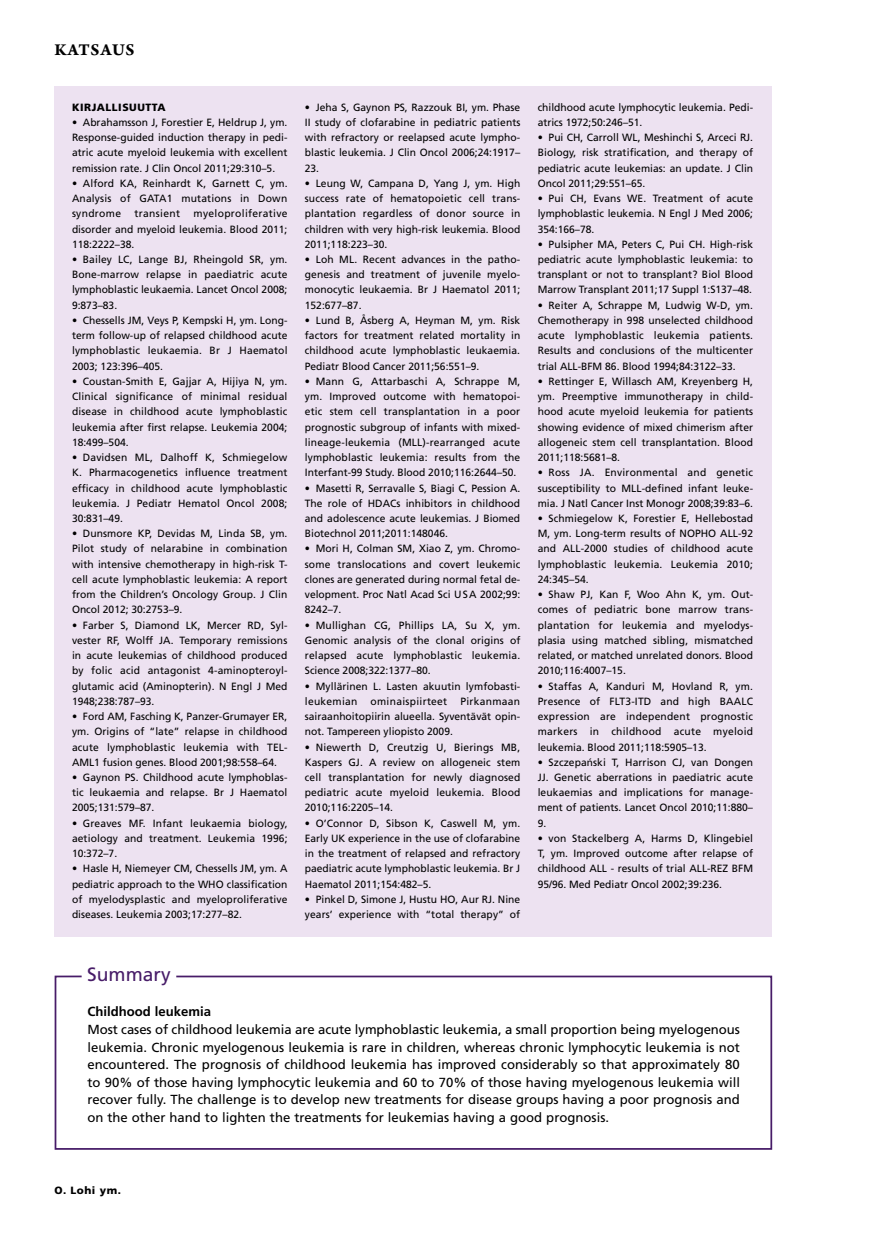
<style>
.page{position:relative;width:874px;height:1241px;background:#fff}
.page>*{position:absolute;margin:0;border:0;box-sizing:border-box;transform-origin:0 0}
.t1{font:19.25px "Frutiger LT Std";color:#471c68}
.t2{font:17.5px "Arno Pro Bold Sm Text";letter-spacing:.04em;color:#000}
.t3{font:13.12px/17.5px "Frutiger LT Std";color:#000;text-align:justify}
.t4{font:700 13.12px "Frutiger LT Std";color:#000}
.t5{font:10.5px/15.2px "Frutiger LT Std";color:#000;text-align:justify}
.t6{font:900 10.5px "Frutiger LT Std";letter-spacing:.05em;color:#000}
.t7{font:10.5px "Frutiger LT Std";letter-spacing:.03em;color:#000}
.s1{font-family:"Myriad Pro";font-size:11.03px}
</style>
<div class="page">
<div style="left:55px;top:87px;width:716px;height:849px;background:#ede2f1"></div>
<svg style="left:54px;top:975px;width:718px;height:175px"></svg>
<h2 class="t2" style="left:55px;top:39px;width:81px">KATSAUS</h2>
<p class="t6" style="left:72px;top:101px;width:33px">KI RJALLISUU</p>
<p class="t6" style="left:145px;top:101px;width:21px">TTA</p>
<p class="t5" style="left:72px;top:115px;width:217px">• Abrahamsson J, Forestier E, Heldrup J, ym.<br>Response-guided induction therapy in pedi&shy;atric acute myeloid leukemia with excellent remission rate. J Clin Oncol 2011;29:310–5.</p>
<p class="t5" style="left:72px;top:175px;width:217px">• Alford KA, Reinhardt K, Garnett C, ym.<br>Analysis of GATA1 mutations in Down syndrome</p>
<p class="t5" style="left:72px;top:206px;width:217px;text-indent:121px">myeloproliferative disorder and myeloid leukemia. Blood 2011; 118:2222–38.</p>
<p class="t5" style="left:72px;top:252px;width:217px">• Bailey LC, Lange BJ, Rheingold SR, ym.<br>Bone-marrow relapse in paediatric acute lymphoblastic leukaemia. Lancet Oncol 2008; 9:873–83.</p>
<p class="t5" style="left:72px;top:313px;width:217px">• Chessells JM, Veys P, Kempski H, ym. Long&shy;term follow-up of relapsed childhood acute lymphoblastic leukaemia. Br J Haematol 2003; 123:396–405.</p>
<p class="t5" style="left:72px;top:373px;width:217px">• Coustan-Smith E, Gajjar A, Hijiya N, ym.<br>Clinical significance of minimal residual disease in childhood acute lymphoblastic leukemia after first relapse. Leukemia 2004; 18:499–504.</p>
<p class="t5" style="left:72px;top:450px;width:217px">• Davidsen ML, Dalhoff K, Schmiegelow K. Pharmacogenetics influence treatment efficacy in childhood acute lymphoblastic leukemia. J Pediatr Hematol Oncol 2008; 30:831–49.</p>
<p class="t5" style="left:72px;top:526px;width:217px">• Dunsmore KP, Devidas M, Linda SB, ym.<br>Pilot study of nelarabine in combination with intensive chemotherapy in high-risk T&shy;cell acute lymphoblastic leukemia: A report from the Children’s Oncology Group. J Clin Oncol 2012; 30:2753–9.</p>
<p class="t5" style="left:72px;top:617px;width:217px">• Farber S, Diamond LK, Mercer RD, Syl&shy;vester RF, Wolff JA. Temporary remissions in acute leukemias of childhood produced by folic acid antagonist 4-aminopteroyl&shy;glutamic acid (Aminopterin). N Engl J Med 1948;238:787–93.</p>
<p class="t5" style="left:72px;top:708px;width:217px">• Ford AM, Fasching K, Panzer-Grumayer ER, ym. Origins of “late” relapse in childhood acute lymphoblastic leukemia with TEL-AML1 fusion genes. Blood 2001;98:558–64.</p>
<p class="t5" style="left:72px;top:769px;width:217px">• Gaynon PS. Childhood acute lymphoblas&shy;tic leukaemia and relapse. Br J Haematol 2005;131:579–87.</p>
<p class="t5" style="left:72px;top:815px;width:217px">• Greaves MF. Infant leukaemia biology, aetiology and treatment. Leukemia 1996; 10:372–7.</p>
<p class="t5" style="left:72px;top:861px;width:217px">• Hasle H, Niemeyer CM, Chessells JM, ym. A pediatric approach to the WHO classification of myelodysplastic and myeloproliferative diseases. Leukemia 2003;17:277–82.</p>
<p class="t7" style="left:135px;top:207px;width:47px">transient</p>
<p class="t5" style="left:305px;top:99px;width:217px">• Jeha S, Gaynon PS, Razzouk BI, ym. Phase II study of clofarabine in pediatric patients with refractory or reelapsed acute lympho&shy;blastic leukemia. J Clin Oncol 2006;24:1917– 23.</p>
<p class="t5" style="left:305px;top:175px;width:217px">• Leung W, Campana D, Yang J, ym. High success rate of hematopoietic cell trans&shy;plantation regardless of donor source in children with very high-risk leukemia. Blood 2011;118:223–30.</p>
<p class="t5" style="left:305px;top:252px;width:217px">• Loh ML. Recent advances in the patho&shy;genesis and treatment of juvenile myelo&shy;monocytic leukaemia. Br J Haematol 2011; 152:677–87.</p>
<p class="t5" style="left:305px;top:313px;width:217px">• Lund B, Åsberg A, Heyman M, ym. Risk factors for treatment related mortality in childhood acute lymphoblastic leukaemia.<br>Pediatr Blood Cancer 2011;56:551–9.</p>
<p class="t5" style="left:305px;top:373px;width:217px">• Mann G, Attarbaschi A, Schrappe M, ym. Improved outcome with hematopoi&shy;etic stem cell transplantation in a poor prognostic subgroup of infants with mixed&shy;lineage-leukemia (MLL)-rearranged acute lymphoblastic leukemia: results from the Interfant-99 Study. Blood 2010;116:2644–50.</p>
<p class="t5" style="left:305px;top:480px;width:217px">• Masetti R, Serravalle S, Biagi C, Pession A.<br>The role of HDACs inhibitors in childhood and adolescence acute leukemias. J Biomed Biotechnol 2011;2011:148046.</p>
<p class="t5" style="left:305px;top:541px;width:217px">• Mori H, Colman SM, Xiao Z, ym. Chromo&shy;some translocations and covert leukemic clones are generated during normal fetal de&shy;velopment. Proc Natl Acad Sci USA 2002;99:<br>8242–7.</p>
<p class="t5" style="left:305px;top:617px;width:217px">• Mullighan CG, Phillips LA, Su X, ym.<br>Genomic analysis of the clonal origins of relapsed acute lymphoblastic leukemia.<br>Science 2008;322:1377–80.</p>
<p class="t5" style="left:305px;top:678px;width:217px">• Myllärinen L. Lasten akuutin lymfobasti&shy;leukemian ominaispiirteet Pirkanmaan sairaanhoitopiirin alueella. Syventävät opin&shy;not. Tampereen yliopisto 2009.</p>
<p class="t5" style="left:305px;top:739px;width:217px">• Niewerth D, Creutzig U, Bierings MB, Kaspers GJ. A review on allogeneic stem cell transplantation for newly diagnosed pediatric acute myeloid leukemia. Blood 2010;116:2205–14.</p>
<p class="t5" style="left:305px;top:815px;width:217px">• O’Connor D, Sibson K, Caswell M, ym.<br>Early UK experience in the use of clofarabine in the treatment of relapsed and refractory paediatric acute lymphoblastic leukemia. Br J Haematol 2011;154:482–5.</p>
<p class="t5" style="left:305px;top:891px;width:217px">• Pinkel D, Simone J, Hustu HO, Aur RJ. Nine years’ experience with “total therapy” of</p>
<p class="t5" style="left:537px;top:99px;width:217px">childhood acute lymphocytic leukemia. Pedi&shy;atrics 1972;50:246–51.</p>
<p class="t5" style="left:537px;top:130px;width:217px">• Pui CH, Carroll WL, Meshinchi S, Arceci RJ.<br>Biology, risk stratification, and therapy of pediatric acute leukemias: an update. J Clin Oncol 2011;29:551–65.</p>
<p class="t5" style="left:537px;top:191px;width:217px">• Pui CH, Evans WE. Treatment of acute lymphoblastic leukemia. N Engl J Med 2006; 354:166–78.</p>
<p class="t5" style="left:537px;top:236px;width:217px">• Pulsipher MA, Peters C, Pui CH. High-risk pediatric acute lymphoblastic leukemia: to transplant or not to transplant? Biol Blood Marrow Transplant 2011;17 Suppl 1:S137–48.</p>
<p class="t5" style="left:537px;top:297px;width:217px">• Reiter A, Schrappe M, Ludwig W-D, ym.<br>Chemotherapy in 998 unselected childhood acute lymphoblastic leukemia patients.<br>Results and conclusions of the multicenter trial ALL-BFM 86. Blood 1994;84:3122–33.</p>
<p class="t5" style="left:537px;top:373px;width:217px">• Rettinger E, Willasch AM, Kreyenberg H, ym. Preemptive immunotherapy in child&shy;hood acute myeloid leukemia for patients showing evidence of mixed chimerism after allogeneic stem cell transplantation. Blood 2011;118:5681–8.</p>
<p class="t5" style="left:537px;top:465px;width:217px">• Ross JA. Environmental and genetic susceptibility to MLL-defined infant leuke&shy;mia. J Natl Cancer Inst Monogr 2008;39:83–6.</p>
<p class="t5" style="left:537px;top:510px;width:217px">• Schmiegelow K, Forestier E, Hellebostad M, ym. Long-term results of NOPHO ALL-92 and ALL-2000 studies of childhood acute lymphoblastic leukemia. Leukemia 2010; 24:345–54.</p>
<p class="t5" style="left:537px;top:587px;width:217px">• Shaw PJ, Kan F, Woo Ahn K, ym. Out&shy;comes of pediatric bone marrow trans&shy;plantation for leukemia and myelodys&shy;plasia using matched sibling, mismatched related, or matched unrelated donors. Blood 2010;116:4007–15.</p>
<p class="t5" style="left:537px;top:678px;width:217px">• Staffas A, Kanduri M, Hovland R, ym.<br>Presence of FLT3-ITD and high BAALC expression are independent prognostic markers in childhood acute myeloid leukemia. Blood 2011;118:5905–13.</p>
<p class="t5" style="left:537px;top:754px;width:217px">• Szczepa<span class="s1">ń</span>ski T, Harrison CJ, van Dongen JJ. Genetic aberrations in paediatric acute leukaemias and implications for manage&shy;ment of patients. Lancet Oncol 2010;11:880– 9.</p>
<p class="t5" style="left:537px;top:830px;width:217px">• von Stackelberg A, Harms D, Klingebiel T, ym. Improved outcome after relapse of childhood ALL - results of trial ALL-REZ BFM 95/96. Med Pediatr Oncol 2002;39:236.</p>
<h1 class="t1" style="left:87px;top:963px;width:85px">Summary</h1>
<p class="t4" style="left:87px;top:1004px;width:125px">Childhood leukemia</p>
<p class="t3" style="left:87px;top:1020px;width:653px">Most cases of childhood leukemia are acute lymphoblastic leukemia, a small proportion being myelogenous leukemia. Chronic myelogenous leukemia is rare in children, whereas chronic lymphocytic leukemia is not encountered. The prognosis of childhood leukemia has improved considerably so that approximately 80 to 90% of those having lymphocytic leukemia and 60 to 70% of those having myelogenous leukemia will recover fully. The challenge is to develop new treatments for disease groups having a poor prognosis and on the other hand to lighten the treatments for leukemias having a good prognosis.</p>
<p class="t6" style="left:54px;top:1183px;width:68px">O. Lohi ym.</p>
</div>
